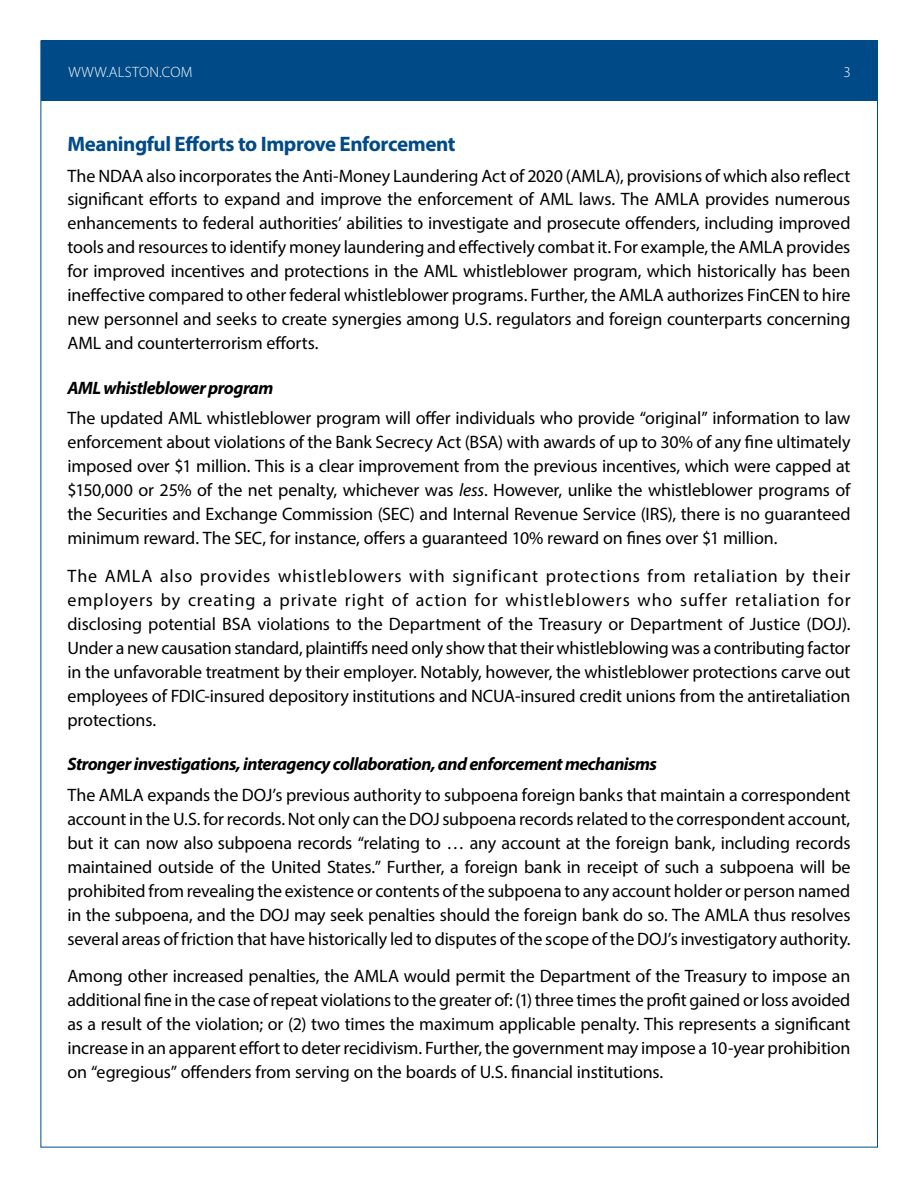
<style>
.page{position:relative;width:918px;height:1188px;background:#fff}
.page>*{position:absolute;margin:0;border:0;box-sizing:border-box;transform-origin:0 0}
.t1{font:700 21px "Myriad Pro";letter-spacing:-.02em;color:#004b87}
.t2{font:18px/24px "Myriad Pro";letter-spacing:-.01em;color:#000;text-align:justify}
.t3{font:italic 700 18px "Myriad Pro";letter-spacing:-.03em;color:#000}
.t4{font:300 15px "Myriad Pro";letter-spacing:.02em;color:#fff}
.s1{font-style:italic}
</style>
<div class="page">
<div style="left:41px;top:40px;width:836px;height:61px;background:#004b87"></div>
<p class="t4" style="left:68px;top:63px;width:126px">WWW.ALSTON.COM</p>
<p class="t4" style="left:843px;top:63px;width:9px">3</p>
<p class="t1" style="left:68px;top:130px;width:389px">Meaningful Efforts to Improve Enforcement</p>
<p class="t2" style="left:68px;top:163px;width:785px">The NDAA also incorporates the Anti-Money Laundering Act of 2020 (AMLA), provisions of which also reflect significant efforts to expand and improve the enforcement of AML laws. The AMLA provides numerous enhancements to federal authorities’ abilities to investigate and prosecute offenders, including improved tools and resources to identify money laundering and effectively combat it. For example, the AMLA provides for improved incentives and protections in the AML whistleblower program, which historically has been ineffective compared to other federal whistleblower programs. Further, the AMLA authorizes FinCEN to hire new personnel and seeks to create synergies among U.S. regulators and foreign counterparts concerning AML and counterterrorism efforts.</p>
<p class="t3" style="left:68px;top:376px;width:207px">AML whistleblower program</p>
<p class="t2" style="left:68px;top:406px;width:785px">The updated AML whistleblower program will offer individuals who provide “original” information to law enforcement about violations of the Bank Secrecy Act (BSA) with awards of up to 30% of any fine ultimately imposed over $1 million. This is a clear improvement from the previous incentives, which were capped at $150,000 or 25% of the net penalty, whichever was <span class="s1">less</span>. However, unlike the whistleblower programs of the Securities and Exchange Commission (SEC) and Internal Revenue Service (IRS), there is no guaranteed minimum reward. The SEC, for instance, offers a guaranteed 10% reward on fines over $1 million.</p>
<p class="t2" style="left:68px;top:564px;width:785px">The AMLA also provides whistleblowers with significant protections from retaliation by their employers by creating a private right of action for whistleblowers who suffer retaliation for disclosing potential BSA violations to the Department of the Treasury or Department of Justice (DOJ).<br>Under a new causation standard, plaintiffs need only show that their whistleblowing was a contributing factor in the unfavorable treatment by their employer. Notably, however, the whistleblower protections carve out employees of FDIC-insured depository institutions and NCUA-insured credit unions from the antiretaliation protections.</p>
<p class="t3" style="left:68px;top:752px;width:591px">Stronger investigations, interagency collaboration, and enforcement mechanisms</p>
<p class="t2" style="left:68px;top:783px;width:785px">The AMLA expands the DOJ’s previous authority to subpoena foreign banks that maintain a correspondent account in the U.S. for records. Not only can the DOJ subpoena records related to the correspondent account, but it can now also subpoena records “relating to … any account at the foreign bank, including records maintained outside of the United States.” Further, a foreign bank in receipt of such a subpoena will be prohibited from revealing the existence or contents of the subpoena to any account holder or person named in the subpoena, and the DOJ may seek penalties should the foreign bank do so. The AMLA thus resolves several areas of friction that have historically led to disputes of the scope of the DOJ’s investigatory authority.</p>
<p class="t2" style="left:68px;top:964px;width:785px">Among other increased penalties, the AMLA would permit the Department of the Treasury to impose an additional fine in the case of repeat violations to the greater of: (1) three times the profit gained or loss avoided as a result of the violation; or (2) two times the maximum applicable penalty. This represents a significant increase in an apparent effort to deter recidivism. Further, the government may impose a 10-year prohibition on “egregious” offenders from serving on the boards of U.S. financial institutions.</p>
</div>
